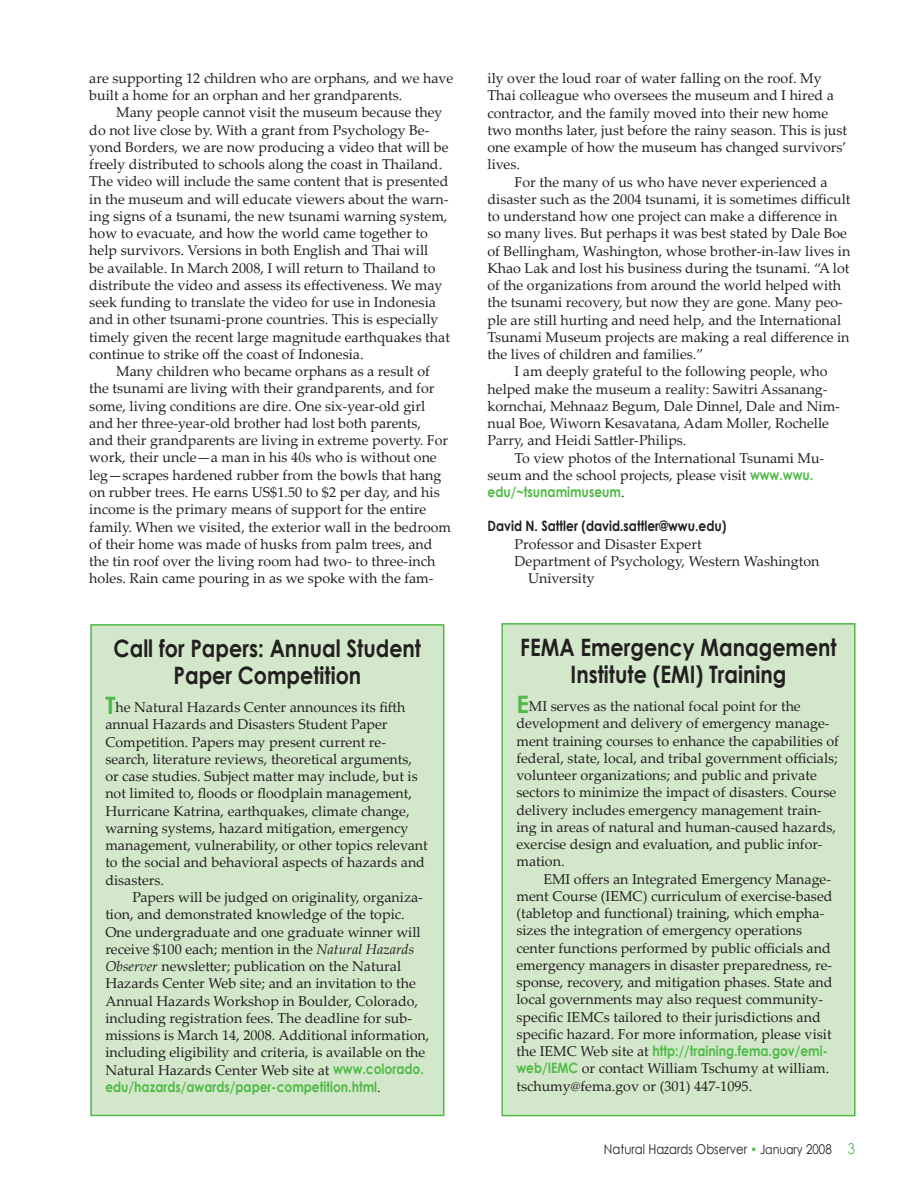
<style>
.page{position:relative;width:918px;height:1188px;background:#fff}
.page>*{position:absolute;margin:0;border:0;box-sizing:border-box;transform-origin:0 0}
.t1{font:700 24px/27px "Century Gothic";color:#231f20;text-align:center;scale:.86 1}
.t2{font:14.25px/17.2px "Palatino Linotype";color:#231f20}
.t3{font:700 14.25px "Century Gothic";color:#51b948;scale:.86 1}
.t4{font:700 14.25px "Century Gothic";color:#231f20;scale:.86 1}
.t5{font:13.5px "Century Gothic";color:#231f20;scale:.86 1}
.s1{font-family:"Century Gothic";font-weight:700;font-size:24px;color:#51b948}
.s2{font-style:italic}
.s3{font-family:"Century Gothic";font-weight:700;color:#51b948}
.s4{font-family:"Palatino Linotype";font-weight:400;color:#231f20}
.s5{font-size:12.75px;color:#51b948}
.s6{font-size:12.75px}
.s7{font-size:15px;color:#51b948}
</style>
<div class="page">
<div style="left:91px;top:625px;width:353px;height:490px;background:#d3e8ca"></div>
<div style="left:90px;top:624px;width:354px;height:492px;border:2px solid #51b948"></div>
<div style="left:502px;top:624px;width:353px;height:492px;background:#d3e8ca"></div>
<div style="left:501px;top:623px;width:355px;height:493px;border:2px solid #51b948"></div>
<p class="t2" style="left:89px;top:69px;width:365px">are supporting 12 children who are orphans, and we have built a home for an orphan and her grandparents.</p>
<p class="t2" style="left:89px;top:103px;width:362px;text-indent:27px">Many people cannot visit the museum because they do not live close by. With a grant from Psychology Be&shy;yond Borders, we are now producing a video that will be freely distributed to schools along the coast in Thailand.<br>The video will include the same content that is presented in the museum and will educate viewers about the warn&shy;ing signs of a tsunami, the new tsunami warning system, how to evacuate, and how the world came together to help survivors. Versions in both English and Thai will<br>be available. In March 2008, I will return to Thailand to distribute the video and assess its effectiveness. We may seek funding to translate the video for use in Indonesia and in other tsunami-prone countries. This is especially timely given the recent large magnitude earthquakes that continue to strike off the coast of Indonesia.</p>
<p class="t2" style="left:89px;top:362px;width:363px;text-indent:27px">Many children who became orphans as a result of the tsunami are living with their grandparents, and for some, living conditions are dire. One six-year-old girl and her three-year-old brother had lost both parents,<br>and their grandparents are living in extreme poverty. For work, their uncle—a man in his 40s who is without one leg—scrapes hardened rubber from the bowls that hang on rubber trees. He earns US$1.50 to $2 per day, and his income is the primary means of support for the entire family. When we visited, the exterior wall in the bedroom of their home was made of husks from palm trees, and the tin roof over the living room had two- to three-inch holes. Rain came pouring in as we spoke with the fam-</p>
<h1 class="t1" style="left:114px;top:634px;width:359px">Call for Papers: Annual Student<br>Paper Competition</h1>
<p class="t2" style="left:105px;top:698px;width:324px"><span class="s1">T</span>he Natural Hazards Center announces its fifth annual Hazards and Disasters Student Paper Competition. Papers may present current re&shy;search, literature reviews, theoretical arguments, or case studies. Subject matter may include, but is not limited to, floods or floodplain management, Hurricane Katrina, earthquakes, climate change, warning systems, hazard mitigation, emergency management, vulnerability, or other topics relevant to the social and behavioral aspects of hazards and disasters.</p>
<p class="t2" style="left:105px;top:888px;width:326px;text-indent:27px">Papers will be judged on originality, organiza&shy;tion, and demonstrated knowledge of the topic.<br>One undergraduate and one graduate winner will receive $100 each; mention in the <span class="s2">Natural Hazards Observer</span> newsletter; publication on the Natural Hazards Center Web site; and an invitation to the Annual Hazards Workshop in Boulder, Colorado, including registration fees. The deadline for sub&shy;missions is March 14, 2008. Additional information, including eligibility and criteria, is available on the Natural Hazards Center Web site at <span class="s3">www.colorado.</span></p>
<p class="t3" style="left:105px;top:1076px;width:322px">edu/hazards/awards/paper-competition.html<span class="s4">.</span></p>
<p class="t2" style="left:488px;top:69px;width:361px">ily over the loud roar of water falling on the roof. My Thai colleague who oversees the museum and I hired a contractor, and the family moved into their new home two months later, just before the rainy season. This is just one example of how the museum has changed survivors’ lives.</p>
<p class="t2" style="left:515px;top:173px;width:315px">For the many of us who have never experienced a</p>
<p class="t2" style="left:488px;top:190px;width:365px">disaster such as the 2004 tsunami, it is sometimes difficult</p>
<p class="t2" style="left:488px;top:207px;width:351px">to understand how one project can make a difference in</p>
<p class="t2" style="left:488px;top:224px;width:361px">so many lives. But perhaps it was best stated by Dale Boe</p>
<p class="t2" style="left:488px;top:242px;width:364px">of Bellingham, Washington, whose brother-in-law lives in</p>
<p class="t2" style="left:488px;top:259px;width:363px">Khao Lak and lost his business during the tsunami. “A lot</p>
<p class="t2" style="left:488px;top:276px;width:355px">of the organizations from around the world helped with</p>
<p class="t2" style="left:488px;top:293px;width:357px">the tsunami recovery, but now they are gone. Many peo-</p>
<p class="t2" style="left:488px;top:311px;width:355px">ple are still hurting and need help, and the International</p>
<p class="t2" style="left:488px;top:328px;width:363px">Tsunami Museum projects are making a real difference in</p>
<p class="t2" style="left:488px;top:345px;width:218px">the lives of children and families.”</p>
<p class="t2" style="left:515px;top:362px;width:314px">I am deeply grateful to the following people, who</p>
<p class="t2" style="left:488px;top:380px;width:342px">helped make the museum a reality: Sawitri Assanang-</p>
<p class="t2" style="left:488px;top:397px;width:354px">kornchai, Mehnaaz Begum, Dale Dinnel, Dale and Nim-</p>
<p class="t2" style="left:488px;top:414px;width:343px">nual Boe, Wiworn Kesavatana, Adam Moller, Rochelle</p>
<p class="t2" style="left:488px;top:431px;width:201px">Parry, and Heidi Sattler-Philips.</p>
<p class="t2" style="left:515px;top:449px;width:311px">To view photos of the International Tsunami Mu-</p>
<p class="t2" style="left:488px;top:466px;width:327px">seum and the school projects, please visit <span class="s3">www.wwu.</span></p>
<p class="t3" style="left:488px;top:481px;width:161px">edu/~tsunamimuseum<span class="s4">.</span></p>
<p class="t4" style="left:488px;top:515px;width:279px">David N. Sattler (david.sattler@wwu.edu)</p>
<p class="t2" style="left:515px;top:535px;width:189px">Professor and Disaster Expert</p>
<p class="t2" style="left:515px;top:552px;width:306px">Department of Psychology, Western Washington</p>
<p class="t2" style="left:528px;top:569px;width:68px">University</p>
<h1 class="t1" style="left:520px;top:633px;width:370px">FEMA Emergency Management<br>Institute (EMI) Training</h1>
<p class="t2" style="left:516px;top:697px;width:324px"><span class="s1">E</span>MI serves as the national focal point for the development and delivery of emergency manage&shy;ment training courses to enhance the capabilities of federal, state, local, and tribal government officials; volunteer organizations; and public and private sectors to minimize the impact of disasters. Course delivery includes emergency management train&shy;ing in areas of natural and human-caused hazards, exercise design and evaluation, and public infor&shy;mation.</p>
<p class="t2" style="left:516px;top:870px;width:318px;text-indent:27px">EMI offers an Integrated Emergency Manage&shy;ment Course (IEMC) curriculum of exercise-based (tabletop and functional) training, which empha&shy;sizes the integration of emergency operations center functions performed by public officials and emergency managers in disaster preparedness, re&shy;sponse, recovery, and mitigation phases. State and local governments may also request community&shy;specific IEMCs tailored to their jurisdictions and specific hazard. For more information, please visit</p>
<p class="t3" style="left:516px;top:1040px;width:364px"><span class="s4">the IEMC Web site at</span> http://training.fema.gov/emi-</p>
<p class="t2" style="left:516px;top:1059px;width:314px"><span class="s3">web/IEMC</span> or contact William Tschumy at william. tschumy@fema.gov or (301) 447-1095.</p>
<p class="t5" style="left:604px;top:1140px;width:293px">Natural Hazards Observer <span class="s5">•</span> <span class="s6">January</span> 2008 <span class="s7">3</span></p>
</div>
